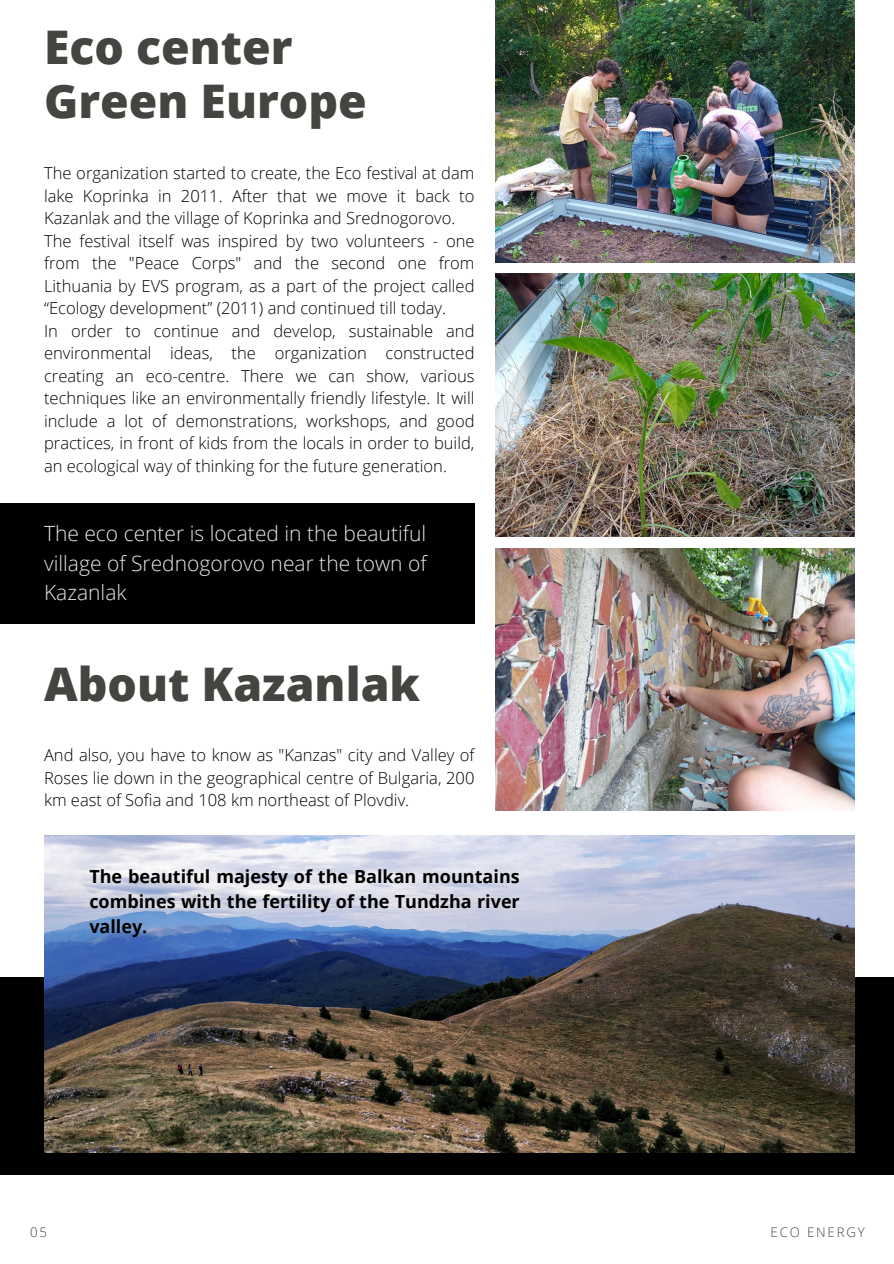
<style>
.page{position:relative;width:894px;height:1264px;background:#fff}
.page>*{position:absolute;margin:0;border:0;box-sizing:border-box;transform-origin:0 0}
.t1{font:800 46.35px/54px "Open Sans";color:#444440}
.t2{font:300 21px/29.2px "Open Sans";color:#e9e9e9;text-align:justify}
.t3{font:700 18px/24.8px "Open Sans";color:#000;text-align:justify}
.t4{font:300 16.5px/22.5px "Open Sans";color:#000}
.t5{font:300 13.2px "Open Sans";letter-spacing:.14em;color:#444440}
</style>
<div class="page">
<img style="left:495px;top:0;width:359px;height:262px">
<img style="left:495px;top:273px;width:359px;height:264px">
<img style="left:495px;top:548px;width:359px;height:262px">
<div style="left:0;top:503px;width:474px;height:121px;background:#000"></div>
<div style="left:0;top:976px;width:893px;height:198px;background:#000"></div>
<img style="left:44px;top:835px;width:810px;height:317px">
<p class="t1" style="left:44px;top:19px;width:324px">Eco center<br>Green Europe</p>
<h1 class="t4" style="left:44px;top:161px;width:432px">The organization started to create, the Eco festival at dam lake Koprinka in 2011. After that we move it back to Kazanlak and the village of Koprinka and Srednogorovo.<br>The festival itself was inspired by two volunteers - one from the "Peace Corps" and the second one from Lithuania by EVS program, as a part of the project called “Ecology development” (2011) and continued till today.<br>In order to continue and develop, sustainable and environmental ideas, the organization constructed creating an eco-centre. There we can show, various techniques like an environmentally friendly lifestyle. It will include a lot of demonstrations, workshops, and good practices, in front of kids from the locals in order to build, an ecological way of thinking for the future generation.</h1>
<p class="t2" style="left:44px;top:518px;width:384px">The eco center is located in the beautiful village of Srednogorovo near the town of Kazanlak</p>
<p class="t1" style="left:44px;top:655px;width:377px">About Kazanlak</p>
<p class="t4" style="left:44px;top:743px;width:432px;text-align:justify">And also, you have to know as "Kanzas" city and Valley of Roses lie down in the geographical centre of Bulgaria, 200 km east of Sofia and 108 km northeast of Plovdiv.</p>
<p class="t3" style="left:89px;top:864px;width:432px">The beautiful majesty of the Balkan mountains combines with the fertility of the Tundzha river valley.</p>
<h4 class="t5" style="left:30px;top:1223px;width:18px">05</h4>
<h1 class="t5" style="left:770px;top:1223px;width:96px">ECO ENERGY</h1>
</div>
